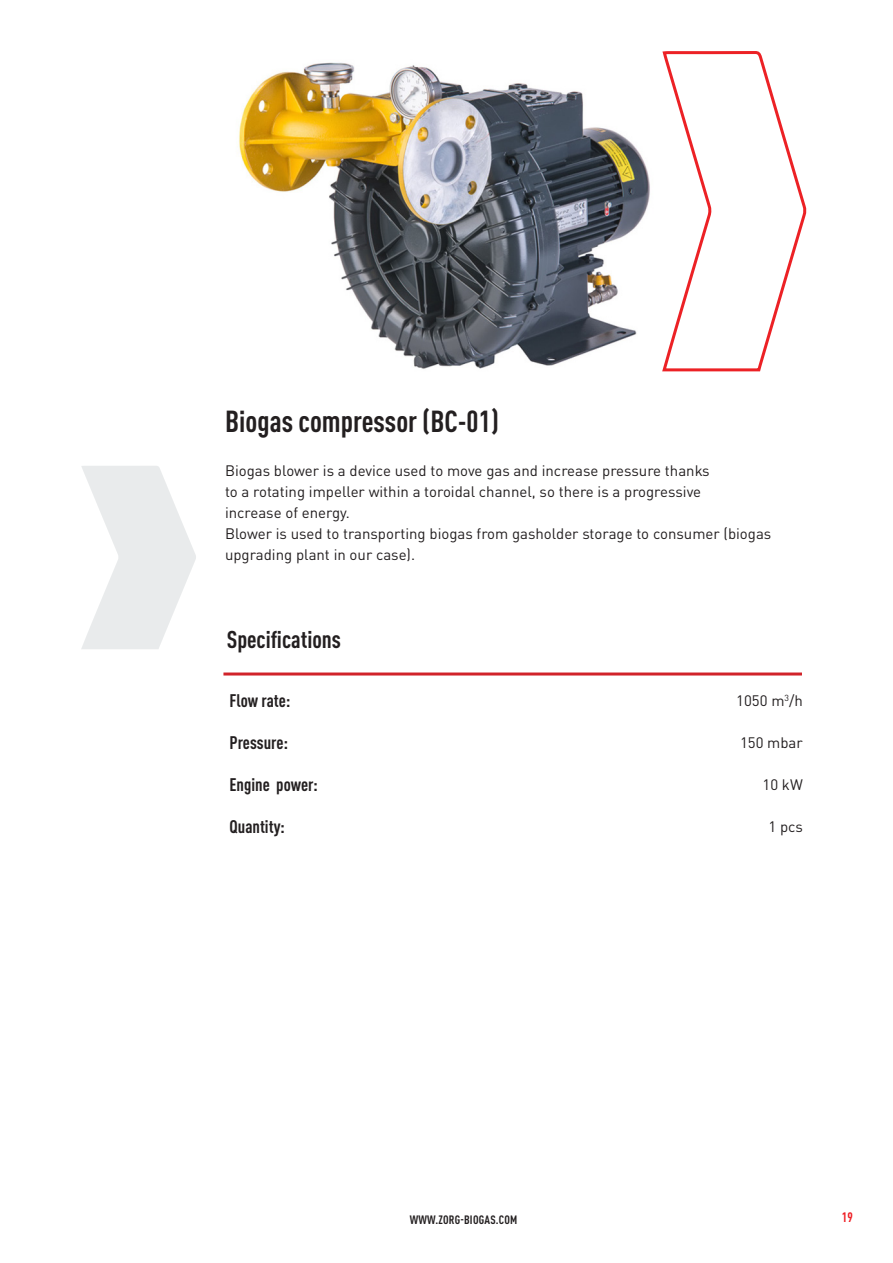
<style>
.page{position:relative;width:893px;height:1263px;background:#fff}
.page>*{position:absolute;margin:0;border:0;box-sizing:border-box;transform-origin:0 0}
.H_big{font:700 condensed 30px "DIN Pro";color:#231f20}
.H_big-2{font:700 condensed 24px "DIN Pro";color:#231f20}
.Тех_хар{font:700 condensed 18px "DIN Pro";color:#231f20}
.Main_text{font:15px/21px "DIN Pro";color:#231f20}
.t1{font:700 condensed 13.5px "DIN Pro";color:#ee1d23}
.t2{font:700 condensed 12px "DIN Pro";letter-spacing:.02em;color:#231f20}
</style>
<div class="page">
<hr style="left:223px;top:672px;width:579px;height:3px;background:#d1232a">
<svg style="left:81px;top:466px;width:115px;height:183px"></svg>
<svg style="left:662px;top:51px;width:145px;height:321px"></svg>
<img style="left:239px;top:51px;width:462px;height:320px">
<p class="H_big" style="left:225px;top:399px;width:275px">Biogas compressor (BC-01)</p>
<p class="Main_text" style="left:225px;top:459px;width:486px">Biogas blower is a device used to move gas and increase pressure thanks</p>
<p class="Main_text" style="left:225px;top:480px;width:478px">to a rotating impeller within a toroidal channel, so there is a progressive</p>
<p class="Main_text" style="left:225px;top:501px;width:548px">increase of energy.<br>Blower is used to transporting biogas from gasholder storage to consumer (biogas upgrading plant in our case).</p>
<p class="H_big-2" style="left:227px;top:621px;width:116px">Specifications</p>
<p class="Тех_хар" style="left:230px;top:687px;width:63px">Flow rate:</p>
<p class="Тех_хар" style="left:230px;top:729px;width:60px">Pressure:</p>
<p class="Тех_хар" style="left:230px;top:771px;width:90px">Engine power:</p>
<p class="Тех_хар" style="left:230px;top:813px;width:57px">Quantity:</p>
<p class="Main_text" style="left:736px;top:688px;width:68px">1050 m<sup>3</sup>/h</p>
<p class="Main_text" style="left:740px;top:730px;width:64px">150 mbar</p>
<p class="Main_text" style="left:763px;top:772px;width:42px">10 kW</p>
<p class="Main_text" style="left:768px;top:814px;width:36px">1 pcs</p>
<p class="t2" style="left:410px;top:1210px;width:109px">WWW.ZORG-BIOGAS.COM</p>
<p class="t1" style="left:842px;top:1206px;width:12px">19</p>
</div>
